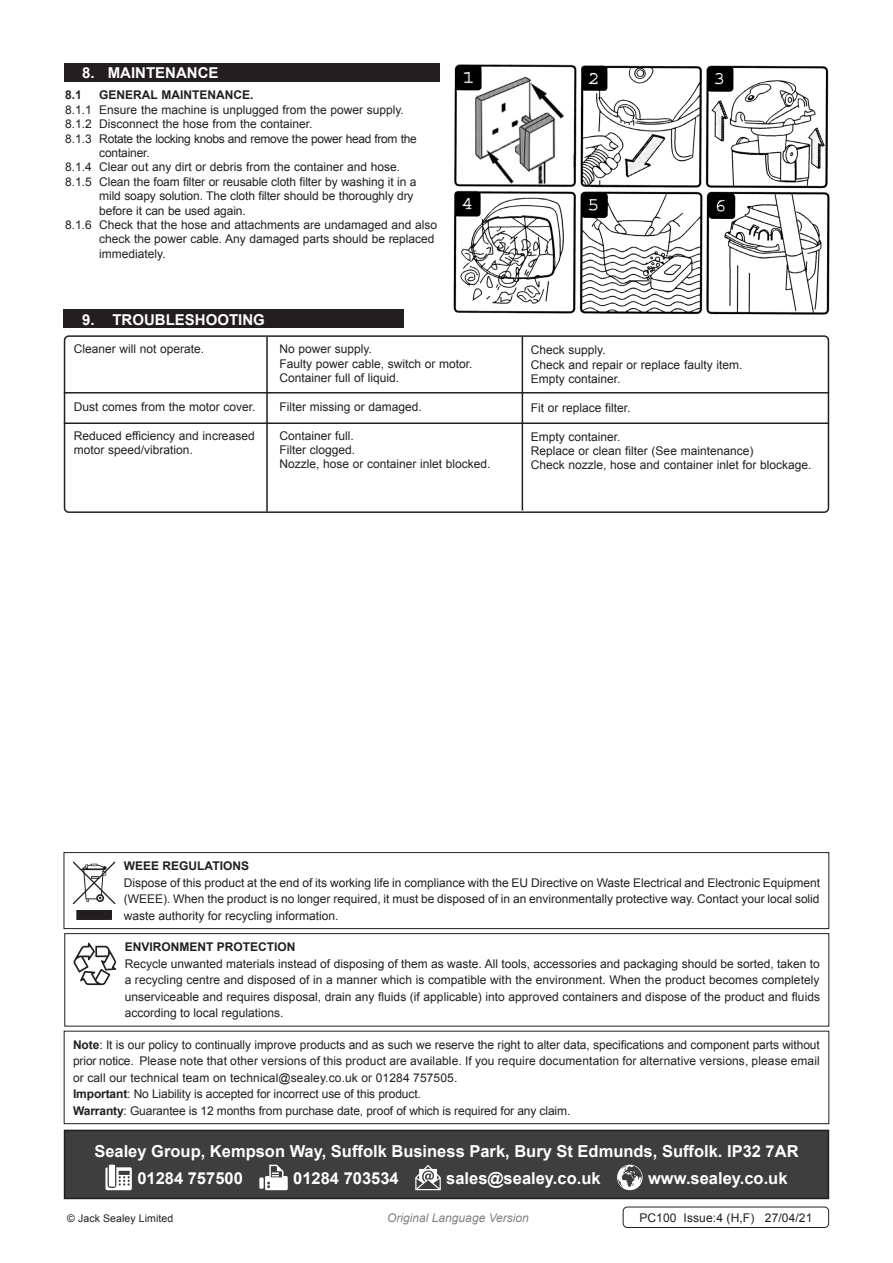
<style>
.page{position:relative;width:893px;height:1263px;background:#fff}
.page>*{position:absolute;margin:0;border:0;box-sizing:border-box;transform-origin:0 0}
.Footer_Contact_Infor{font:700 16.5px "Arial";color:#fff}
.Chapter_Header{font:700 15px "Arial";color:#fff}
.Enviroment_Protectio{font:12px/14.4px "Arial";color:#231f20}
.Important_Notificati{font:12px/16.5px "Arial";letter-spacing:-.01em;color:#231f20;text-align:justify}
.Weee_Regulation_Body{font:12px/16.5px "Arial";color:#231f20;text-align:justify}
.Enviroment_Protectio-2{font:12px/14.4px "Arial";letter-spacing:-.025em;color:#231f20}
.Enviroment_Protectio-3{font:700 12px "Arial";color:#231f20}
.Body__Footer{font:12px "Arial";letter-spacing:.01em;color:#231f20}
.t1{font:italic 12px "Arial";color:#808285}
.Weee_Regulation_Head{font:700 12px "Arial";color:#231f20}
.Body__Justified__7pt{font:10.5px "Arial";letter-spacing:.01em;color:#231f20}
.s1{font-weight:700}
</style>
<div class="page">
<div style="left:64px;top:335px;width:765px;height:178px;border:2px solid #231f20;border-radius:4px"></div>
<div style="left:64px;top:310px;width:340px;height:18px;background:#231f20"></div>
<hr style="left:266px;top:337px;width:2px;height:175px;background:#231f20">
<hr style="left:522px;top:336px;width:1px;height:174px;background:#231f20">
<hr style="left:64px;top:392px;width:765px;height:1px;background:#231f20">
<hr style="left:64px;top:422px;width:765px;height:2px;background:#231f20">
<div style="left:64px;top:64px;width:376px;height:18px;background:#231f20"></div>
<img style="left:453px;top:64px;width:377px;height:251px">
<div style="left:65px;top:1130px;width:763px;height:68px;background:#3e3e3f"></div>
<svg style="left:105px;top:1167px;width:27px;height:23px"></svg>
<div style="left:109px;top:1165px;width:6px;height:22px;background:#fff"></div>
<div style="left:259px;top:1177px;width:5px;height:12px;background:#fff"></div>
<svg style="left:265px;top:1165px;width:23px;height:25px"></svg>
<svg style="left:415px;top:1165px;width:26px;height:25px"></svg>
<svg style="left:617px;top:1165px;width:26px;height:25px"></svg>
<div style="left:64px;top:1130px;width:765px;height:69px;border:2px solid #231f20"></div>
<div style="left:64px;top:933px;width:765px;height:93px;border:1px solid #231f20"></div>
<svg style="left:74px;top:943px;width:42px;height:42px"></svg>
<div style="left:64px;top:1031px;width:765px;height:93px;border:1px solid #231f20"></div>
<div style="left:64px;top:852px;width:765px;height:77px;border:1px solid #231f20"></div>
<div style="left:77px;top:911px;width:34px;height:8px;background:#231f20"></div>
<div style="left:76px;top:910px;width:36px;height:10px;border:2px solid #231f20"></div>
<svg style="left:73px;top:861px;width:42px;height:43px"></svg>
<div style="left:623px;top:1206px;width:206px;height:22px;border:1px solid #231f20;border-radius:4px"></div>
<p class="Chapter_Header" style="left:82px;top:63px;width:138px">8. MAINTENANCE</p>
<p class="Enviroment_Protectio-3" style="left:65px;top:87px;width:18px">8.1</p>
<p class="Enviroment_Protectio-3" style="left:99px;top:87px;width:156px">GENERAL MAINTENANCE.</p>
<p class="Enviroment_Protectio" style="left:65px;top:102px;width:340px">8.1.1 Ensure the machine is unplugged from the power supply.</p>
<p class="Enviroment_Protectio" style="left:65px;top:117px;width:249px">8.1.2 Disconnect the hose from the container.</p>
<p class="Enviroment_Protectio-2" style="left:99px;top:131px;width:319px;text-indent:-34px">8.1.3 Rotate the locking knobs and remove the power head from the container.</p>
<p class="Enviroment_Protectio" style="left:65px;top:160px;width:336px">8.1.4 Clear out any dirt or debris from the container and hose.</p>
<p class="Enviroment_Protectio" style="left:99px;top:174px;width:319px;text-indent:-34px">8.1.5 Clean the foam filter or reusable cloth filter by washing it in a mild soapy solution. The cloth filter should be thoroughly dry before it can be used again.</p>
<p class="Enviroment_Protectio" style="left:99px;top:218px;width:339px;text-indent:-34px">8.1.6 Check that the hose and attachments are undamaged and also check the power cable. Any damaged parts should be replaced immediately.</p>
<p class="Chapter_Header" style="left:82px;top:309px;width:184px">9. TROUBLESHOOTING</p>
<p class="Enviroment_Protectio" style="left:74px;top:342px;width:132px">Cleaner will not operate.</p>
<p class="Enviroment_Protectio" style="left:74px;top:399px;width:183px">Dust comes from the motor cover.</p>
<p class="Enviroment_Protectio" style="left:74px;top:428px;width:182px">Reduced efficiency and increased</p>
<p class="Enviroment_Protectio" style="left:74px;top:443px;width:121px">motor speed/vibration.</p>
<p class="Enviroment_Protectio" style="left:279px;top:342px;width:94px">No power supply.</p>
<p class="Enviroment_Protectio" style="left:279px;top:356px;width:195px">Faulty power cable, switch or motor.</p>
<p class="Enviroment_Protectio" style="left:279px;top:371px;width:121px">Container full of liquid.</p>
<p class="Enviroment_Protectio" style="left:279px;top:399px;width:144px">Filter missing or damaged.</p>
<p class="Enviroment_Protectio" style="left:279px;top:428px;width:76px">Container full.</p>
<p class="Enviroment_Protectio" style="left:279px;top:443px;width:77px">Filter clogged.</p>
<p class="Enviroment_Protectio" style="left:279px;top:457px;width:213px">Nozzle, hose or container inlet blocked.</p>
<p class="Enviroment_Protectio" style="left:531px;top:343px;width:76px">Check supply.</p>
<p class="Enviroment_Protectio" style="left:531px;top:357px;width:213px">Check and repair or replace faulty item.</p>
<p class="Enviroment_Protectio" style="left:531px;top:372px;width:91px">Empty container.</p>
<p class="Enviroment_Protectio" style="left:531px;top:401px;width:101px">Fit or replace filter.</p>
<p class="Enviroment_Protectio" style="left:531px;top:429px;width:91px">Empty container.</p>
<p class="Enviroment_Protectio" style="left:531px;top:444px;width:224px">Replace or clean filter (See maintenance)</p>
<p class="Enviroment_Protectio" style="left:531px;top:458px;width:282px">Check nozzle, hose and container inlet for blockage.</p>
<p class="Weee_Regulation_Head" style="left:124px;top:858px;width:127px">WEEE REGULATIONS</p>
<p class="Weee_Regulation_Body" style="left:124px;top:874px;width:698px">Dispose of this product at the end of its working life in compliance with the EU Directive on Waste Electrical and Electronic Equipment (WEEE). When the product is no longer required, it must be disposed of in an environmentally protective way. Contact your local solid waste authority for recycling information.</p>
<p class="Enviroment_Protectio-3" style="left:125px;top:939px;width:172px">ENVIRONMENT PROTECTION</p>
<p class="Enviroment_Protectio" style="left:125px;top:955px;width:697px;line-height:16.5px;text-align:justify">Recycle unwanted materials instead of disposing of them as waste. All tools, accessories and packaging should be sorted, taken to a recycling centre and disposed of in a manner which is compatible with the environment. When the product becomes completely unserviceable and requires disposal, drain any fluids (if applicable) into approved containers and dispose of the product and fluids according to local regulations.</p>
<p class="Important_Notificati" style="left:73px;top:1036px;width:748px"><span class="s1">Note</span>: It is our policy to continually improve products and as such we reserve the right to alter data, specifications and component parts without prior notice. Please note that other versions of this product are available. If you require documentation for alternative versions, please email or call our technical team on technical@sealey.co.uk or 01284 757505.</p>
<p class="Important_Notificati" style="left:73px;top:1086px;width:349px"><span class="s1">Important</span>: No Liability is accepted for incorrect use of this product.</p>
<p class="Important_Notificati" style="left:73px;top:1102px;width:499px"><span class="s1">Warranty</span>: Guarantee is 12 months from purchase date, proof of which is required for any claim.</p>
<p class="Footer_Contact_Infor" style="left:94px;top:1140px;width:706px">Sealey Group, Kempson Way, Suffolk Business Park, Bury St Edmunds, Suffolk. IP32 7AR</p>
<p class="Footer_Contact_Infor" style="left:137px;top:1167px;width:107px">01284 757500</p>
<p class="Footer_Contact_Infor" style="left:293px;top:1167px;width:107px">01284 703534</p>
<p class="Footer_Contact_Infor" style="left:446px;top:1167px;width:156px">sales@sealey.co.uk</p>
<p class="Footer_Contact_Infor" style="left:648px;top:1167px;width:141px">www.sealey.co.uk</p>
<p class="Body__Justified__7pt" style="left:67px;top:1211px;width:108px">© Jack Sealey Limited</p>
<p class="t1" style="left:387px;top:1210px;width:143px">Original Language Version</p>
<p class="Body__Footer" style="left:639px;top:1210px;width:175px">PC100 Issue:4 (H,F) 27/04/21</p>
</div>
